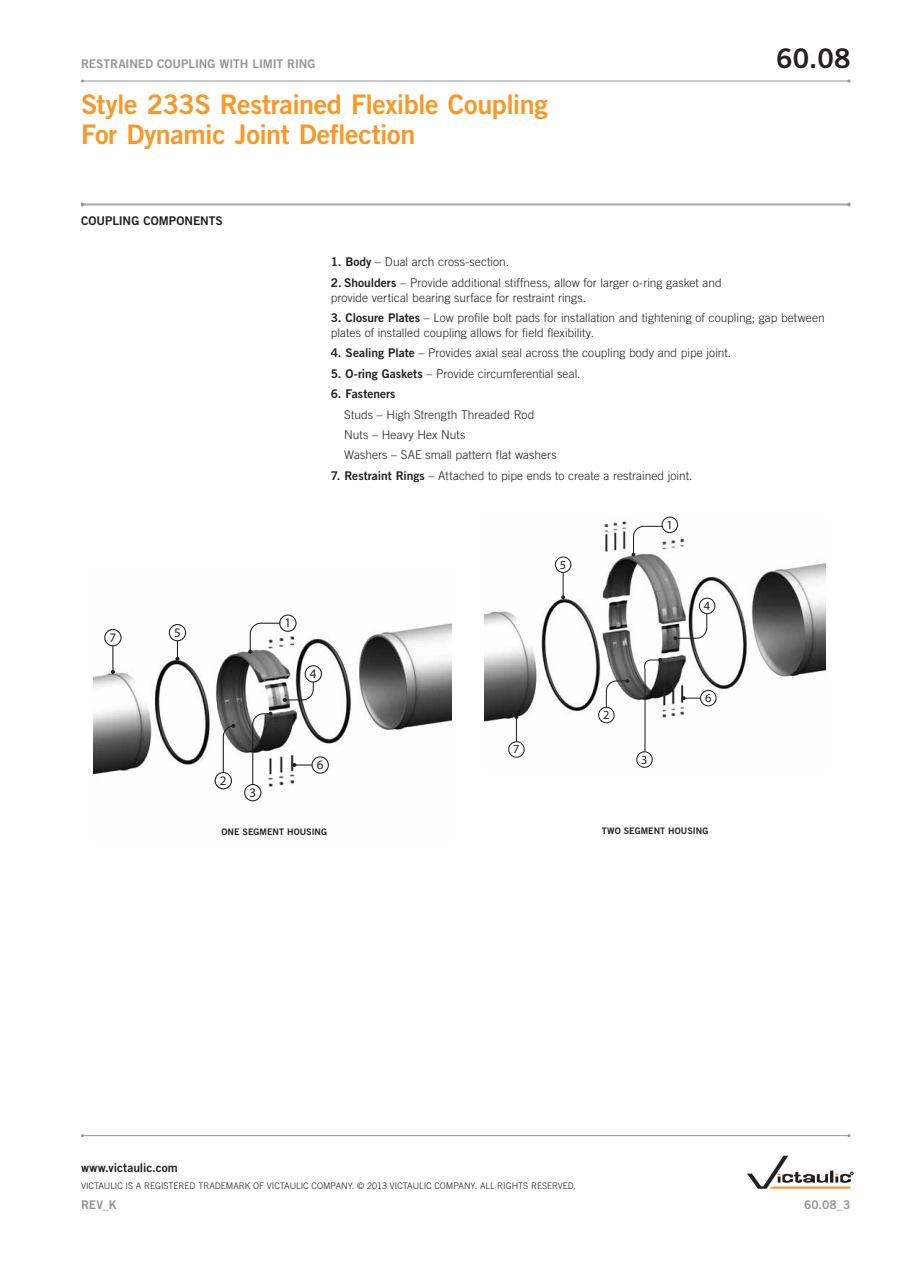
<style>
.page{position:relative;width:918px;height:1263px;background:#fff}
.page>*{position:absolute;margin:0;border:0;box-sizing:border-box;transform-origin:0 0}
.t1{font:27px/30px "Trade Gothic LT Std Bd 2";letter-spacing:-.015em;color:#f89828}
.t2{font:27px "Trade Gothic LT Std Bd 2";color:#231f20}
.t3{font:13.05px "Myriad Pro";color:#231f20}
.t4{font:12.45px "Myriad Pro";color:#231f20}
.t5{font:300 12px/15px "Trade Gothic LT Std";color:#231f20}
.t6{font:12px "Trade Gothic LT Std Bd 2";color:#231f20}
.t7{font:12px "Trade Gothic LT Std Bd 2";letter-spacing:-.01em;color:#949698}
.t8{font:300 9px "Trade Gothic LT Std";color:#231f20}
.t9{font:9px "Trade Gothic LT Std Bd 2";color:#231f20}
.s1{font-family:"Trade Gothic LT Std Bd 2";font-weight:400}
</style>
<div class="page">
<svg style="left:747px;top:1156px;width:106px;height:33px"></svg>
<hr style="left:83px;top:1135px;width:766px;height:1px;background:#949698">
<hr style="left:83px;top:81px;width:766px;height:1px;background:#949698">
<hr style="left:83px;top:204px;width:766px;height:1px;background:#949698">
<hr style="left:82px;top:205px;width:767px;height:1px;background:#949698">
<img style="left:93px;top:616px;width:358px;height:186px">
<svg style="left:111px;top:646px;width:4px;height:28px"></svg>
<svg style="left:248px;top:622px;width:33px;height:32px"></svg>
<svg style="left:283px;top:681px;width:31px;height:21px"></svg>
<svg style="left:252px;top:712px;width:21px;height:74px"></svg>
<div style="left:279px;top:614px;width:18px;height:18px;border:1px solid #231f20;border-radius:50%"></div>
<svg style="left:222px;top:724px;width:13px;height:50px"></svg>
<div style="left:169px;top:624px;width:17px;height:17px;border:1px solid #231f20;border-radius:50%"></div>
<svg style="left:292px;top:763px;width:20px;height:4px"></svg>
<svg style="left:175px;top:641px;width:5px;height:20px"></svg>
<div style="left:312px;top:756px;width:17px;height:18px;border:1px solid #231f20;border-radius:50%"></div>
<div style="left:104px;top:629px;width:18px;height:17px;border:1px solid #231f20;border-radius:50%"></div>
<div style="left:244px;top:784px;width:17px;height:17px;border:1px solid #231f20;border-radius:50%"></div>
<div style="left:215px;top:772px;width:17px;height:17px;border:1px solid #231f20;border-radius:50%"></div>
<div style="left:305px;top:665px;width:17px;height:17px;border:1px solid #231f20;border-radius:50%"></div>
<img style="left:484px;top:516px;width:341px;height:252px">
<svg style="left:514px;top:715px;width:4px;height:26px"></svg>
<svg style="left:561px;top:573px;width:4px;height:26px"></svg>
<svg style="left:632px;top:525px;width:31px;height:31px"></svg>
<div style="left:662px;top:517px;width:16px;height:16px;border:1px solid #231f20;border-radius:50%"></div>
<svg style="left:643px;top:658px;width:19px;height:95px"></svg>
<div style="left:555px;top:556px;width:16px;height:17px;border:1px solid #231f20;border-radius:50%"></div>
<svg style="left:682px;top:696px;width:18px;height:4px"></svg>
<div style="left:700px;top:690px;width:17px;height:16px;border:1px solid #231f20;border-radius:50%"></div>
<div style="left:508px;top:741px;width:17px;height:17px;border:1px solid #231f20;border-radius:50%"></div>
<div style="left:636px;top:751px;width:17px;height:17px;border:1px solid #231f20;border-radius:50%"></div>
<svg style="left:605px;top:679px;width:24px;height:29px"></svg>
<svg style="left:674px;top:613px;width:34px;height:27px"></svg>
<div style="left:598px;top:707px;width:17px;height:16px;border:1px solid #231f20;border-radius:50%"></div>
<div style="left:699px;top:598px;width:16px;height:16px;border:1px solid #231f20;border-radius:50%"></div>
<p class="t7" style="left:81px;top:56px;width:236px">RESTRAINED COUPLING WITH LIMIT RING</p>
<h1 class="t2" style="left:776px;top:41px;width:76px">60.08</h1>
<h1 class="t1" style="left:81px;top:89px;width:468px">Style 233S Restrained Flexible Coupling<br>For Dynamic Joint Deflection</h1>
<p class="t6" style="left:81px;top:214px;width:143px">COUPLING COMPONENTS</p>
<p class="t3" style="left:110px;top:629px;width:8px">7</p>
<p class="t3" style="left:174px;top:624px;width:8px">5</p>
<p class="t3" style="left:220px;top:772px;width:8px">2</p>
<p class="t3" style="left:249px;top:784px;width:8px">3</p>
<p class="t3" style="left:285px;top:615px;width:8px">1</p>
<p class="t5" style="left:331px;top:254px;width:180px"><span class="s1">1. Body</span> – Dual arch cross-section.</p>
<p class="t5" style="left:331px;top:275px;width:393px"><span class="s1">2. Shoulders</span> – Provide additional stiffness, allow for larger o-ring gasket and provide vertical bearing surface for restraint rings.</p>
<p class="t5" style="left:331px;top:310px;width:495px"><span class="s1">3. Closure Plates</span> – Low profile bolt pads for installation and tightening of coupling; gap between plates of installed coupling allows for field flexibility.</p>
<p class="t5" style="left:331px;top:345px;width:402px"><span class="s1">4. Sealing Plate</span> – Provides axial seal across the coupling body and pipe joint.</p>
<p class="t5" style="left:331px;top:366px;width:251px"><span class="s1">5. O-ring Gaskets</span> – Provide circumferential seal.</p>
<p class="t6" style="left:331px;top:386px;width:66px">6. Fasteners</p>
<p class="t5" style="left:344px;top:404px;width:214px;line-height:20.4px">Studs – High Strength Threaded Rod<br>Nuts – Heavy Hex Nuts<br>Washers – SAE small pattern flat washers</p>
<p class="t5" style="left:331px;top:468px;width:363px"><span class="s1">7. Restraint Rings</span> – Attached to pipe ends to create a restrained joint.</p>
<p class="t3" style="left:310px;top:666px;width:8px">4</p>
<p class="t3" style="left:317px;top:757px;width:8px">6</p>
<p class="t4" style="left:513px;top:741px;width:8px">7</p>
<p class="t4" style="left:560px;top:557px;width:8px">5</p>
<p class="t4" style="left:667px;top:517px;width:8px">1</p>
<p class="t4" style="left:704px;top:598px;width:8px">4</p>
<p class="t4" style="left:603px;top:707px;width:8px">2</p>
<p class="t4" style="left:641px;top:752px;width:8px">3</p>
<p class="t4" style="left:705px;top:690px;width:8px">6</p>
<p class="t9" style="left:221px;top:826px;width:107px">ONE SEGMENT HOUSING</p>
<p class="t9" style="left:602px;top:825px;width:108px">TWO SEGMENT HOUSING</p>
<p class="t6" style="left:81px;top:1160px;width:98px">www.victaulic.com</p>
<p class="t8" style="left:81px;top:1180px;width:497px">VICTAULIC IS A REGISTERED TRADEMARK OF VICTAULIC COMPANY. © 2013 VICTAULIC COMPANY. ALL RIGHTS RESERVED.</p>
<p class="t7" style="left:81px;top:1197px;width:37px">REV_K</p>
<p class="t7" style="left:804px;top:1197px;width:48px">60.08_3</p>
</div>
